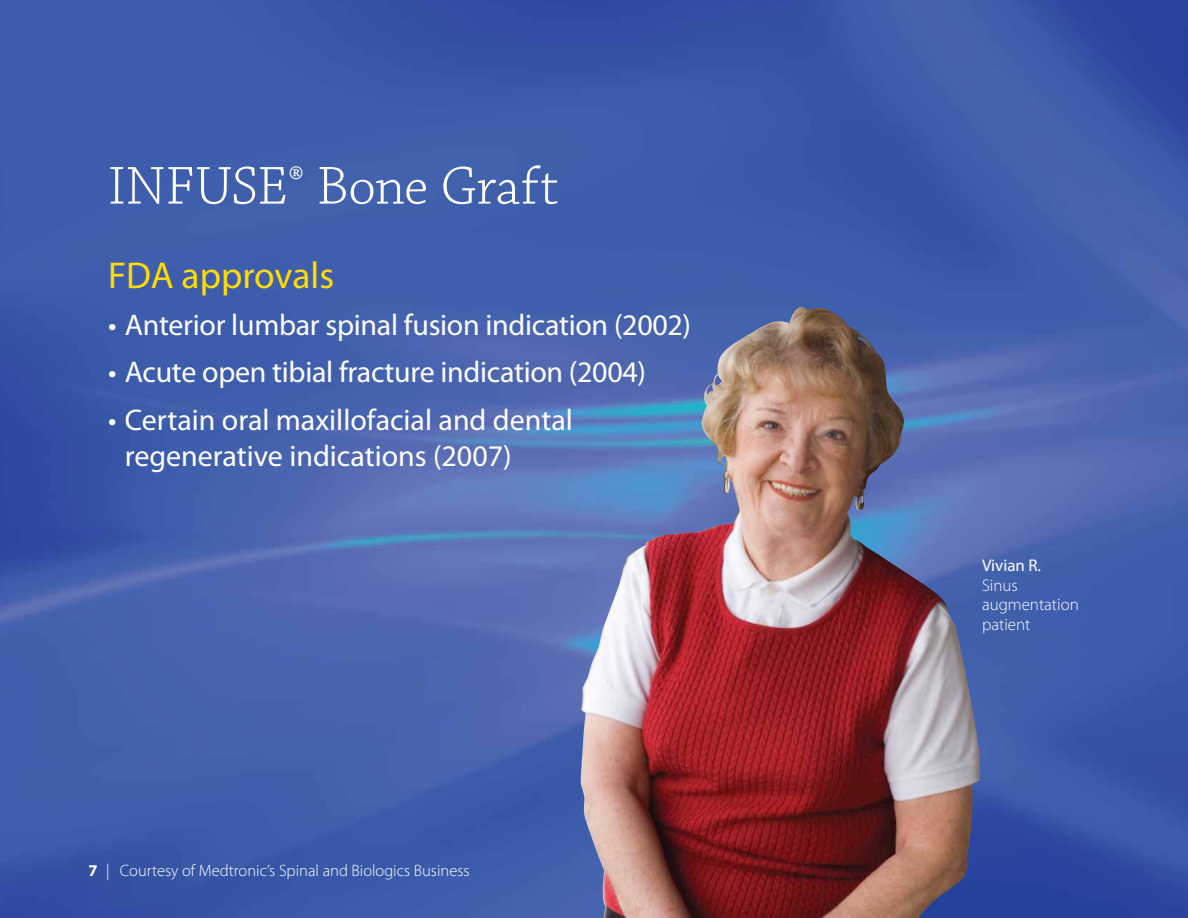
<style>
.page{position:relative;width:1188px;height:918px;background:#fff}
.page>*{position:absolute;margin:0;border:0;box-sizing:border-box;transform-origin:0 0}
.t1{font:300 56.25px "Chaparral Pro";letter-spacing:-.005em;color:#fff}
.t2{font:37.5px "Myriad Pro";color:#fd0}
.t3{font:30px/36px "Myriad Pro";letter-spacing:-.01em;color:#fff}
.t4{font:300 16.95px/19.4px "Myriad Pro";color:#fff}
.t5{font:16.95px "Myriad Pro";color:#fff}
.t6{font:300 16.5px "Myriad Pro";color:#fff}
.s1{font-weight:700}
</style>
<div class="page">
<img style="left:0;top:0;width:1188px;height:918px">
<img style="left:580px;top:307px;width:373px;height:611px">
<h1 class="t1" style="left:108px;top:155px;width:452px">INFUSE<sup>®</sup> Bone Graft</h1>
<p class="t2" style="left:108px;top:252px;width:228px">FDA approvals</p>
<p class="t3" style="left:108px;top:307px;width:585px">• Anterior lumbar spinal fusion indication (2002)</p>
<p class="t3" style="left:108px;top:354px;width:540px">• Acute open tibial fracture indication (2004)</p>
<p class="t3" style="left:125px;top:401px;width:450px;text-indent:-17px">• Certain oral maxillofacial and dental regenerative indications (2007)</p>
<p class="t6" style="left:88px;top:861px;width:383px"><span class="s1">7</span> | Courtesy of Medtronic’s Spinal and Biologics Business</p>
<p class="t5" style="left:982px;top:555px;width:61px">Vivian R.</p>
<p class="t4" style="left:982px;top:575px;width:98px">Sinus augmentation patient</p>
</div>
